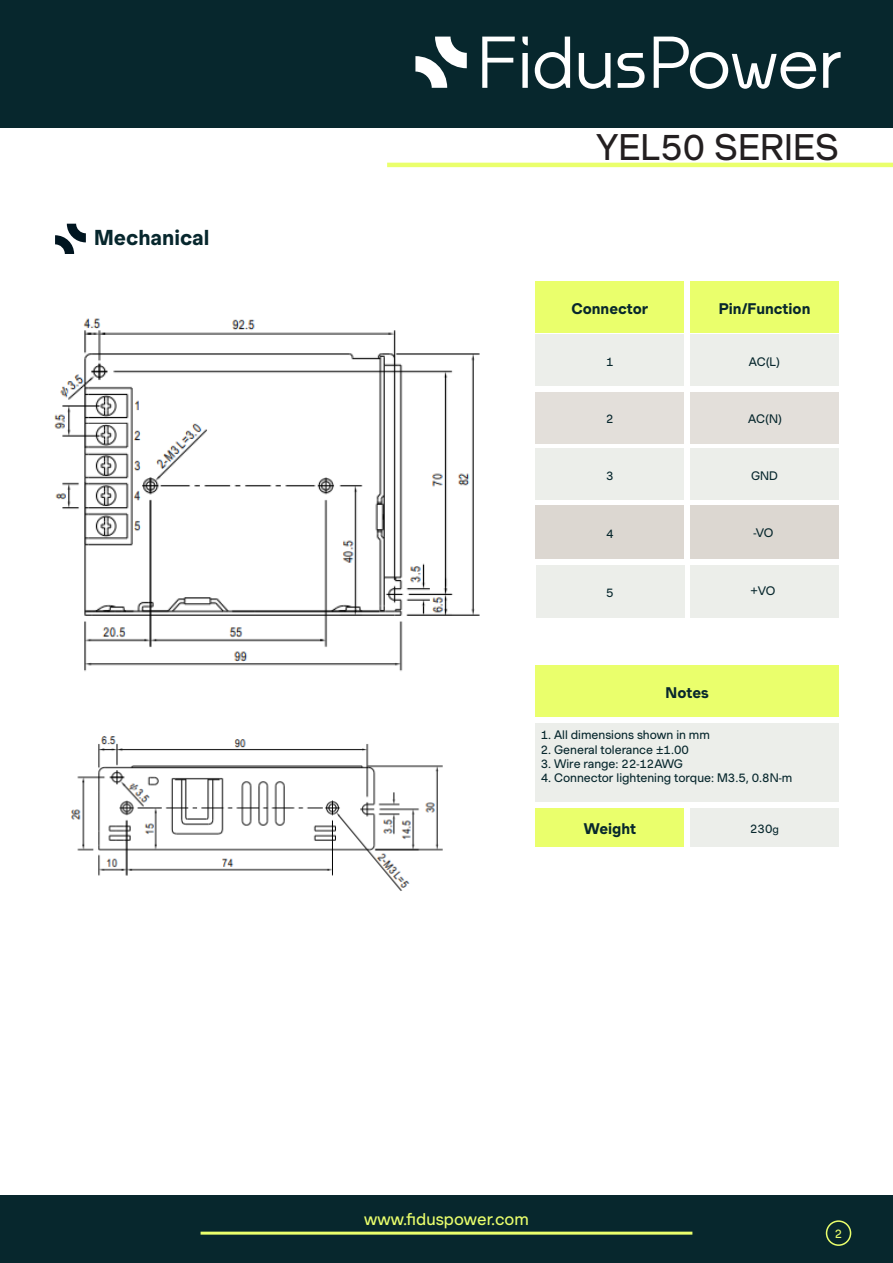
<style>
.page{position:relative;width:893px;height:1263px;background:#fff}
.page>*{position:absolute;margin:0;border:0;box-sizing:border-box;transform-origin:0 0}
.Other_Page_Part_Number{font:36px "Muoto";color:#231f20}
.Green_Titles{font:700 21px "Muoto";color:#07272d}
.t1{font:16.5px "Muoto";color:#eaff6c}
.Data_On_Left{font:700 15px "Muoto";color:#07272d}
.Data_Input{font:12px "Muoto";color:#07272d}
.Data_On_Left-2{font:12px "Muoto";letter-spacing:-.01em;color:#07272d}
.Data_On_Left-3{font:12px "Muoto";color:#eaff6c}
.s1{font-size:10.5px}
</style>
<div class="page">
<div style="left:0;top:0;width:893px;height:128px;background:#07272d"></div>
<div style="left:0;top:1196px;width:893px;height:67px;background:#07272d"></div>
<hr style="left:201px;top:1231px;width:491px;height:3px;background:#eaff6c">
<div style="left:826px;top:1220px;width:25px;height:26px;border:2px solid #eaff6c;border-radius:50%"></div>
<hr style="left:387px;top:163px;width:506px;height:4px;background:#eaff6c">
<div style="left:535px;top:505px;width:149px;height:54px;background:#dcd7d1"></div>
<div style="left:535px;top:392px;width:149px;height:51px;background:#e3dfda"></div>
<div style="left:690px;top:335px;width:149px;height:51px;background:#eceeea"></div>
<div style="left:690px;top:505px;width:149px;height:54px;background:#dcd7d1"></div>
<div style="left:690px;top:449px;width:149px;height:51px;background:#eceeea"></div>
<div style="left:690px;top:392px;width:149px;height:51px;background:#e3dfda"></div>
<div style="left:690px;top:565px;width:149px;height:53px;background:#eceeea"></div>
<div style="left:535px;top:449px;width:149px;height:51px;background:#eceeea"></div>
<div style="left:690px;top:281px;width:149px;height:51px;background:#eaff6c"></div>
<div style="left:536px;top:565px;width:149px;height:53px;background:#eceeea"></div>
<div style="left:535px;top:335px;width:149px;height:51px;background:#eceeea"></div>
<div style="left:535px;top:281px;width:149px;height:51px;background:#eaff6c"></div>
<div style="left:535px;top:723px;width:304px;height:78px;background:#eceeea"></div>
<div style="left:535px;top:665px;width:304px;height:51px;background:#eaff6c"></div>
<svg style="left:55px;top:224px;width:31px;height:30px"></svg>
<img style="left:54px;top:318px;width:426px;height:353px">
<img style="left:71px;top:736px;width:372px;height:155px">
<svg style="left:482px;top:37px;width:33px;height:51px"></svg>
<svg style="left:522px;top:37px;width:6px;height:51px"></svg>
<svg style="left:535px;top:37px;width:35px;height:52px"></svg>
<svg style="left:579px;top:53px;width:31px;height:36px"></svg>
<svg style="left:617px;top:53px;width:28px;height:35px"></svg>
<svg style="left:654px;top:37px;width:162px;height:52px"></svg>
<svg style="left:823px;top:52px;width:18px;height:36px"></svg>
<svg style="left:415px;top:37px;width:52px;height:51px"></svg>
<div style="left:690px;top:808px;width:149px;height:38px;background:#eceeea"></div>
<div style="left:535px;top:808px;width:149px;height:38px;background:#eaff6c"></div>
<p class="Green_Titles" style="left:94px;top:221px;width:117px">Mechanical</p>
<p class="Other_Page_Part_Number" style="left:596px;top:121px;width:244px">YEL50 SERIES</p>
<p class="Data_On_Left" style="left:571px;top:297px;width:78px">Connector</p>
<p class="Data_On_Left" style="left:719px;top:297px;width:93px">Pin/Function</p>
<p class="Data_On_Left-2" style="left:606px;top:353px;width:9px">1</p>
<p class="Data_On_Left-2" style="left:749px;top:353px;width:33px">AC(L)</p>
<p class="Data_On_Left-2" style="left:606px;top:410px;width:9px">2</p>
<p class="Data_On_Left-2" style="left:748px;top:410px;width:35px">AC(N)</p>
<p class="Data_On_Left-2" style="left:606px;top:467px;width:9px">3</p>
<p class="Data_On_Left-2" style="left:751px;top:467px;width:28px">GND</p>
<p class="Data_On_Left-2" style="left:606px;top:525px;width:9px">4</p>
<p class="Data_On_Left-2" style="left:753px;top:524px;width:21px">-VO</p>
<p class="Data_On_Left-2" style="left:606px;top:584px;width:9px">5</p>
<p class="Data_On_Left-2" style="left:750px;top:582px;width:27px">+VO</p>
<p class="Data_On_Left" style="left:666px;top:682px;width:45px">Notes</p>
<p class="Data_Input" style="left:541px;top:726px;width:171px">1. All dimensions shown in mm</p>
<p class="Data_Input" style="left:541px;top:740px;width:150px">2. General tolerance ±1.00</p>
<p class="Data_Input" style="left:541px;top:755px;width:144px">3. Wire range: 22-12AWG</p>
<p class="Data_Input" style="left:541px;top:769px;width:253px">4. Connector lightening torque: M3.5, 0.8N-m</p>
<p class="Data_On_Left" style="left:584px;top:818px;width:54px">Weight</p>
<p class="Data_On_Left-2" style="left:750px;top:820px;width:30px">230<span class="s1">g</span></p>
<h3 class="t1" style="left:364px;top:1207px;width:166px">www.fiduspower.com</h3>
<p class="Data_On_Left-3" style="left:835px;top:1225px;width:9px">2</p>
</div>
